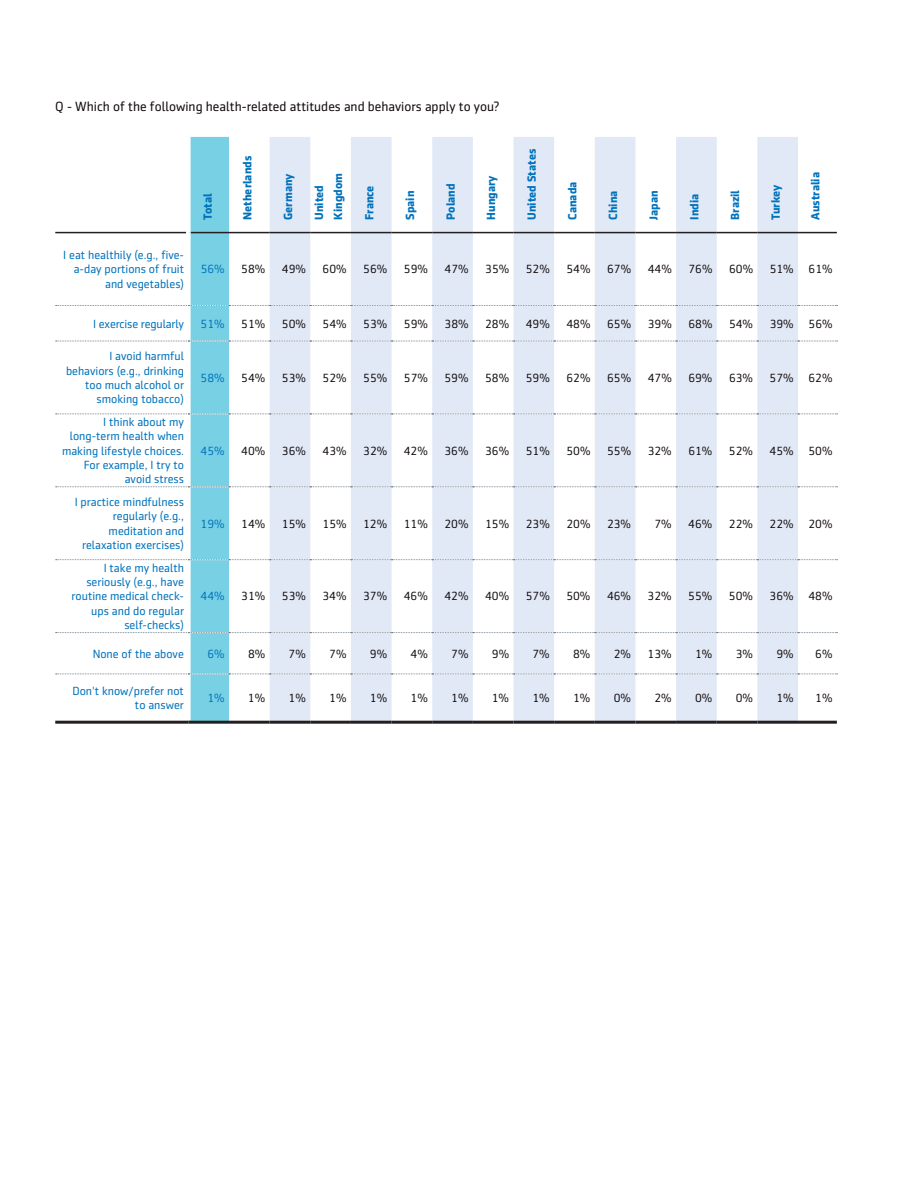
<style>
.page{position:relative;width:918px;height:1188px;background:#fff}
.page>*{position:absolute;margin:0;border:0;box-sizing:border-box;transform-origin:0 0}
.t1{font:13.5px "Sentico Sans DT";color:#110a0c}
.t2{font:12px/14.4px "Sentico Sans DT";color:#0072bc;text-align:right}
.t3{font:12px "Sentico Sans DT";color:#110a0c}
.t4{font:700 12px/19.2px "Sentico Sans DT";color:#0072bc}
</style>
<div class="page">
<hr style="left:55px;top:232px;width:131px;height:1px;background:#231f20">
<hr style="left:55px;top:721px;width:133px;height:3px;background:#231f20">
<hr style="left:188px;top:721px;width:41px;height:3px;background:#231f20">
<hr style="left:229px;top:721px;width:41px;height:3px;background:#231f20">
<hr style="left:270px;top:721px;width:40px;height:3px;background:#231f20">
<hr style="left:310px;top:721px;width:41px;height:3px;background:#231f20">
<hr style="left:351px;top:721px;width:41px;height:3px;background:#231f20">
<hr style="left:392px;top:721px;width:40px;height:3px;background:#231f20">
<hr style="left:432px;top:721px;width:41px;height:3px;background:#231f20">
<hr style="left:473px;top:721px;width:41px;height:3px;background:#231f20">
<hr style="left:514px;top:721px;width:40px;height:3px;background:#231f20">
<hr style="left:554px;top:721px;width:41px;height:3px;background:#231f20">
<hr style="left:595px;top:721px;width:40px;height:3px;background:#231f20">
<hr style="left:635px;top:721px;width:41px;height:3px;background:#231f20">
<hr style="left:676px;top:721px;width:41px;height:3px;background:#231f20">
<hr style="left:717px;top:721px;width:40px;height:3px;background:#231f20">
<hr style="left:757px;top:721px;width:41px;height:3px;background:#231f20">
<hr style="left:798px;top:721px;width:39px;height:3px;background:#231f20">
<svg style="left:56px;top:137px;width:782px;height:585px"></svg>
<p class="t1" style="left:55px;top:99px;width:446px">Q - Which of the following health-related attitudes and behaviors apply to you?</p>
<p class="t4" style="left:198px;top:220px;width:28px;rotate:-90deg">Total</p>
<p class="t4" style="left:238px;top:220px;width:66px;rotate:-90deg">Netherlands</p>
<p class="t4" style="left:278px;top:220px;width:48px;rotate:-90deg">Germany</p>
<p class="t4" style="left:309px;top:220px;width:48px;rotate:-90deg">United<br>Kingdom</p>
<p class="t4" style="left:360px;top:220px;width:36px;rotate:-90deg">France</p>
<p class="t4" style="left:400px;top:220px;width:31px;rotate:-90deg">Spain</p>
<p class="t4" style="left:441px;top:220px;width:38px;rotate:-90deg">Poland</p>
<p class="t4" style="left:481px;top:220px;width:46px;rotate:-90deg">Hungary</p>
<p class="t4" style="left:522px;top:220px;width:72px;rotate:-90deg">United States</p>
<p class="t4" style="left:563px;top:220px;width:40px;rotate:-90deg">Canada</p>
<p class="t4" style="left:603px;top:220px;width:31px;rotate:-90deg">China</p>
<p class="t4" style="left:644px;top:220px;width:31px;rotate:-90deg">Japan</p>
<p class="t4" style="left:685px;top:220px;width:28px;rotate:-90deg">India</p>
<p class="t4" style="left:725px;top:220px;width:31px;rotate:-90deg">Brazil</p>
<p class="t4" style="left:766px;top:220px;width:37px;rotate:-90deg">Turkey</p>
<p class="t4" style="left:806px;top:220px;width:49px;rotate:-90deg">Australia</p>
<p class="t2" style="left:63px;top:248px;width:122px">I eat healthily (e.g., five&shy;a-day portions of fruit and vegetables)</p>
<p class="t2" style="left:201px;top:262px;width:26px">56%</p>
<p class="t3" style="left:241px;top:263px;width:26px">58%</p>
<p class="t3" style="left:282px;top:263px;width:26px">49%</p>
<p class="t3" style="left:323px;top:263px;width:26px">60%</p>
<p class="t3" style="left:363px;top:263px;width:26px">56%</p>
<p class="t3" style="left:404px;top:263px;width:26px">59%</p>
<p class="t3" style="left:445px;top:263px;width:26px">47%</p>
<p class="t3" style="left:485px;top:263px;width:26px">35%</p>
<p class="t3" style="left:526px;top:263px;width:26px">52%</p>
<p class="t3" style="left:566px;top:263px;width:26px">54%</p>
<p class="t3" style="left:607px;top:263px;width:26px">67%</p>
<p class="t3" style="left:648px;top:263px;width:26px">44%</p>
<p class="t3" style="left:688px;top:263px;width:26px">76%</p>
<p class="t3" style="left:729px;top:263px;width:26px">60%</p>
<p class="t3" style="left:770px;top:263px;width:64px">51% 61%</p>
<p class="t2" style="left:93px;top:316px;width:92px">I exercise regularly</p>
<p class="t2" style="left:201px;top:316px;width:26px">51%</p>
<p class="t3" style="left:241px;top:317px;width:26px">51%</p>
<p class="t3" style="left:282px;top:317px;width:26px">50%</p>
<p class="t3" style="left:323px;top:317px;width:26px">54%</p>
<p class="t3" style="left:363px;top:317px;width:26px">53%</p>
<p class="t3" style="left:404px;top:317px;width:26px">59%</p>
<p class="t3" style="left:445px;top:317px;width:26px">38%</p>
<p class="t3" style="left:485px;top:317px;width:26px">28%</p>
<p class="t3" style="left:526px;top:317px;width:26px">49%</p>
<p class="t3" style="left:566px;top:317px;width:26px">48%</p>
<p class="t3" style="left:607px;top:317px;width:26px">65%</p>
<p class="t3" style="left:648px;top:317px;width:26px">39%</p>
<p class="t3" style="left:688px;top:317px;width:26px">68%</p>
<p class="t3" style="left:729px;top:317px;width:26px">54%</p>
<p class="t3" style="left:770px;top:317px;width:64px">39% 56%</p>
<p class="t2" style="left:66px;top:349px;width:120px">I avoid harmful behaviors (e.g., drinking too much alcohol or smoking tobacco)</p>
<p class="t2" style="left:201px;top:370px;width:26px">58%</p>
<p class="t3" style="left:241px;top:371px;width:26px">54%</p>
<p class="t3" style="left:282px;top:371px;width:26px">53%</p>
<p class="t3" style="left:323px;top:371px;width:26px">52%</p>
<p class="t3" style="left:363px;top:371px;width:26px">55%</p>
<p class="t3" style="left:404px;top:371px;width:26px">57%</p>
<p class="t3" style="left:445px;top:371px;width:26px">59%</p>
<p class="t3" style="left:485px;top:371px;width:26px">58%</p>
<p class="t3" style="left:526px;top:371px;width:26px">59%</p>
<p class="t3" style="left:566px;top:371px;width:26px">62%</p>
<p class="t3" style="left:607px;top:371px;width:26px">65%</p>
<p class="t3" style="left:648px;top:371px;width:26px">47%</p>
<p class="t3" style="left:688px;top:371px;width:26px">69%</p>
<p class="t3" style="left:729px;top:371px;width:26px">63%</p>
<p class="t3" style="left:770px;top:371px;width:64px">57% 62%</p>
<p class="t2" style="left:62px;top:415px;width:124px">I think about my long-term health when making lifestyle choices.<br>For example, I try to avoid stress</p>
<p class="t2" style="left:75px;top:495px;width:111px">I practice mindfulness regularly (e.g., meditation and relaxation exercises)</p>
<p class="t2" style="left:72px;top:560px;width:114px">I take my health seriously (e.g., have routine medical check&shy;ups and do regular self-checks)</p>
<p class="t2" style="left:201px;top:443px;width:26px">45%</p>
<p class="t3" style="left:241px;top:444px;width:26px">40%</p>
<p class="t3" style="left:282px;top:444px;width:26px">36%</p>
<p class="t3" style="left:323px;top:444px;width:26px">43%</p>
<p class="t3" style="left:363px;top:444px;width:26px">32%</p>
<p class="t3" style="left:404px;top:444px;width:26px">42%</p>
<p class="t3" style="left:444px;top:444px;width:26px">36%</p>
<p class="t3" style="left:485px;top:444px;width:26px">36%</p>
<p class="t3" style="left:526px;top:444px;width:26px">51%</p>
<p class="t3" style="left:566px;top:444px;width:26px">50%</p>
<p class="t3" style="left:607px;top:444px;width:26px">55%</p>
<p class="t3" style="left:648px;top:444px;width:26px">32%</p>
<p class="t3" style="left:688px;top:444px;width:26px">61%</p>
<p class="t3" style="left:729px;top:444px;width:26px">52%</p>
<p class="t3" style="left:770px;top:444px;width:64px">45% 50%</p>
<p class="t2" style="left:201px;top:516px;width:26px">19%</p>
<p class="t3" style="left:241px;top:517px;width:26px">14%</p>
<p class="t3" style="left:282px;top:517px;width:26px">15%</p>
<p class="t3" style="left:323px;top:517px;width:26px">15%</p>
<p class="t3" style="left:363px;top:517px;width:26px">12%</p>
<p class="t3" style="left:404px;top:517px;width:26px">11%</p>
<p class="t3" style="left:444px;top:517px;width:26px">20%</p>
<p class="t3" style="left:485px;top:517px;width:26px">15%</p>
<p class="t3" style="left:526px;top:517px;width:26px">23%</p>
<p class="t3" style="left:566px;top:517px;width:26px">20%</p>
<p class="t3" style="left:607px;top:517px;width:26px">23%</p>
<p class="t3" style="left:654px;top:517px;width:19px">7%</p>
<p class="t3" style="left:688px;top:517px;width:26px">46%</p>
<p class="t3" style="left:729px;top:517px;width:26px">22%</p>
<p class="t3" style="left:770px;top:517px;width:64px">22% 20%</p>
<p class="t2" style="left:201px;top:589px;width:26px">44%</p>
<p class="t3" style="left:241px;top:590px;width:26px">31%</p>
<p class="t3" style="left:282px;top:590px;width:26px">53%</p>
<p class="t3" style="left:322px;top:590px;width:26px">34%</p>
<p class="t3" style="left:363px;top:590px;width:26px">37%</p>
<p class="t3" style="left:404px;top:590px;width:26px">46%</p>
<p class="t3" style="left:444px;top:590px;width:26px">42%</p>
<p class="t3" style="left:485px;top:590px;width:26px">40%</p>
<p class="t3" style="left:526px;top:590px;width:26px">57%</p>
<p class="t3" style="left:566px;top:590px;width:26px">50%</p>
<p class="t3" style="left:607px;top:590px;width:26px">46%</p>
<p class="t3" style="left:648px;top:590px;width:26px">32%</p>
<p class="t3" style="left:688px;top:590px;width:26px">55%</p>
<p class="t3" style="left:729px;top:590px;width:26px">50%</p>
<p class="t3" style="left:770px;top:590px;width:64px">36% 48%</p>
<p class="t2" style="left:93px;top:646px;width:93px">None of the above</p>
<p class="t2" style="left:207px;top:646px;width:19px">6%</p>
<p class="t3" style="left:248px;top:647px;width:19px">8%</p>
<p class="t3" style="left:289px;top:647px;width:19px">7%</p>
<p class="t3" style="left:329px;top:647px;width:19px">7%</p>
<p class="t3" style="left:370px;top:647px;width:19px">9%</p>
<p class="t3" style="left:411px;top:647px;width:19px">4%</p>
<p class="t3" style="left:451px;top:647px;width:19px">7%</p>
<p class="t3" style="left:492px;top:647px;width:19px">9%</p>
<p class="t3" style="left:533px;top:647px;width:19px">7%</p>
<p class="t3" style="left:573px;top:647px;width:19px">8%</p>
<p class="t3" style="left:614px;top:647px;width:19px">2%</p>
<p class="t3" style="left:648px;top:647px;width:26px">13%</p>
<p class="t3" style="left:695px;top:647px;width:19px">1%</p>
<p class="t3" style="left:736px;top:647px;width:19px">3%</p>
<p class="t3" style="left:776px;top:647px;width:19px">9%</p>
<p class="t3" style="left:815px;top:647px;width:19px">6%</p>
<p class="t2" style="left:72px;top:683px;width:113px">Don't know/prefer not to answer</p>
<p class="t2" style="left:207px;top:691px;width:19px">1%</p>
<p class="t3" style="left:248px;top:692px;width:19px">1%</p>
<p class="t3" style="left:289px;top:692px;width:19px">1%</p>
<p class="t3" style="left:329px;top:692px;width:19px">1%</p>
<p class="t3" style="left:370px;top:692px;width:19px">1%</p>
<p class="t3" style="left:411px;top:692px;width:19px">1%</p>
<p class="t3" style="left:451px;top:692px;width:19px">1%</p>
<p class="t3" style="left:492px;top:692px;width:19px">1%</p>
<p class="t3" style="left:532px;top:692px;width:19px">1%</p>
<p class="t3" style="left:573px;top:692px;width:19px">1%</p>
<p class="t3" style="left:614px;top:692px;width:19px">0%</p>
<p class="t3" style="left:654px;top:692px;width:19px">2%</p>
<p class="t3" style="left:695px;top:692px;width:19px">0%</p>
<p class="t3" style="left:736px;top:692px;width:19px">0%</p>
<p class="t3" style="left:776px;top:692px;width:19px">1%</p>
<p class="t3" style="left:815px;top:692px;width:19px">1%</p>
</div>
